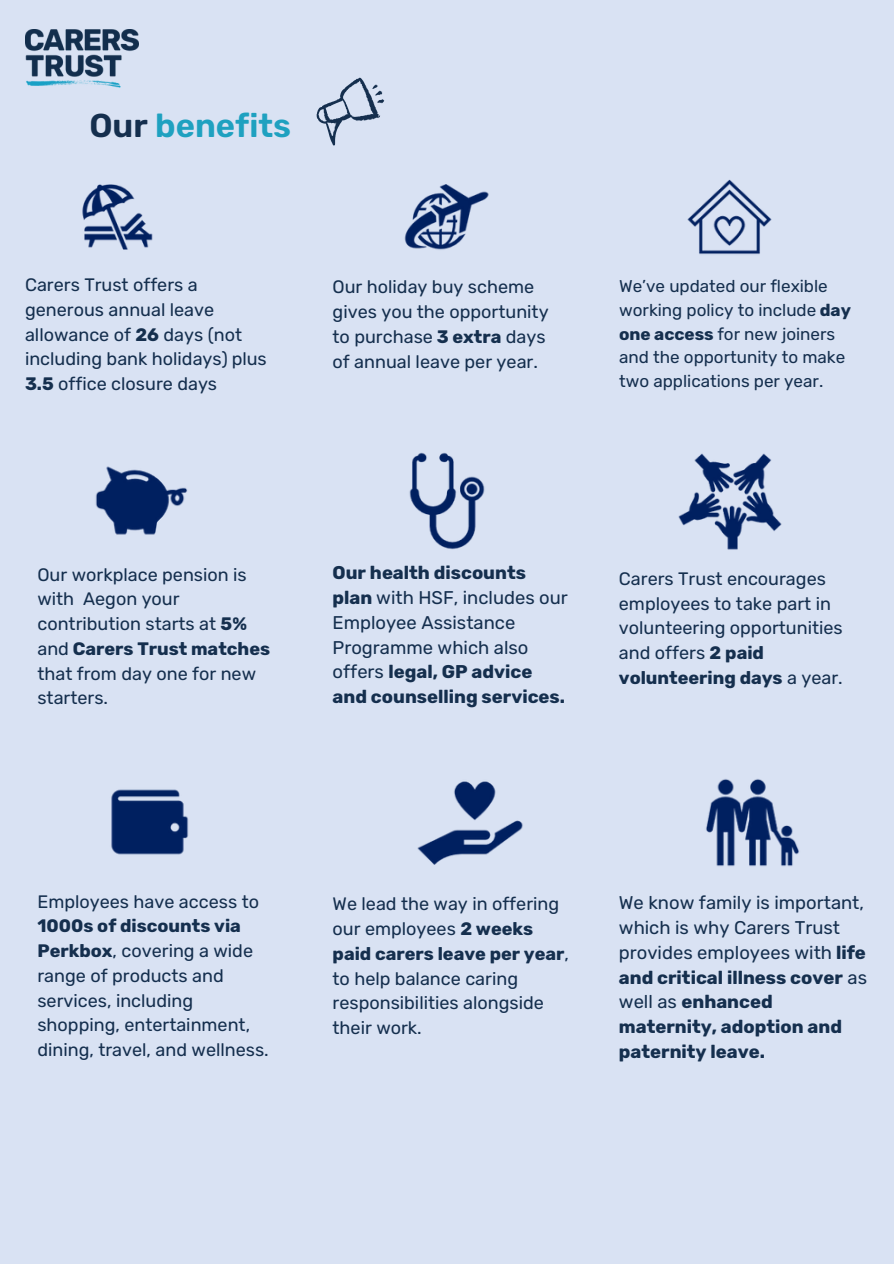
<style>
.page{position:relative;width:894px;height:1264px;background:#fff}
.page>*{position:absolute;margin:0;border:0;box-sizing:border-box;transform-origin:0 0}
.t1{font:600 33px "Rubik";color:#1fa1c0}
.t2{font:18.45px/24.8px "Rubik";color:#152f4e}
.t3{font:18px/24.8px "Rubik";color:#152f4e}
.t4{font:17.1px/23.7px "Rubik";color:#152f4e}
.s1{color:#152f4e}
.s2{font-weight:700}
</style>
<div class="page">
<div style="left:0;top:0;width:893px;height:1263px;background:#d9e2f3"></div>
<svg style="left:316px;top:78px;width:69px;height:68px"></svg>
<img style="left:25px;top:30px;width:114px;height:58px">
<img style="left:95px;top:466px;width:93px;height:69px">
<img style="left:678px;top:453px;width:104px;height:97px">
<img style="left:417px;top:781px;width:106px;height:84px">
<img style="left:706px;top:779px;width:93px;height:87px">
<img style="left:111px;top:789px;width:78px;height:66px">
<img style="left:409px;top:452px;width:76px;height:98px">
<img style="left:687px;top:179px;width:85px;height:76px">
<img style="left:404px;top:184px;width:85px;height:66px">
<img style="left:82px;top:184px;width:71px;height:66px">
<p class="t1" style="left:89px;top:106px;width:203px"><span class="s1">Our</span> benefits</p>
<p class="t3" style="left:25px;top:272px;width:243px">Carers Trust offers a generous annual leave allowance of <span class="s2">26</span> days (not including bank holidays) plus<br><span class="s2">3.5</span> office closure days</p>
<p class="t3" style="left:332px;top:275px;width:217px">Our holiday buy scheme gives you the opportunity to purchase <span class="s2">3 extra</span> days of annual leave per year.</p>
<p class="t4" style="left:619px;top:274px;width:233px">We’ve updated our flexible working policy to include <span class="s2">day one access</span> for new joiners and the opportunity to make two applications per year.</p>
<p class="t3" style="left:37px;top:562px;width:234px">Our workplace pension is with Aegon your contribution starts at <span class="s2">5% </span>and <span class="s2">Carers Trust matches </span>that from day one for new starters.</p>
<p class="t2" style="left:332px;top:560px;width:237px"><span class="s2">Our health discounts plan</span> with HSF, includes our<br>Employee Assistance<br>Programme which also offers <span class="s2">legal, GP advice and counselling services.</span></p>
<p class="t3" style="left:618px;top:566px;width:225px">Carers Trust encourages employees to take part in volunteering opportunities and offers <span class="s2">2 paid volunteering days</span> a year.</p>
<p class="t3" style="left:37px;top:889px;width:233px">Employees have access to<br><span class="s2">1000s of discounts via<br>Perkbox</span>, covering a wide range of products and services, including shopping, entertainment, dining, travel, and wellness.</p>
<p class="t3" style="left:332px;top:891px;width:238px">We lead the way in offering our employees <span class="s2">2 weeks paid carers leave per year</span>, to help balance caring responsibilities alongside their work.</p>
<p class="t2" style="left:618px;top:890px;width:249px">We know family is important, which is why Carers Trust provides employees with <span class="s2">life and critical illness cover</span> as well as <span class="s2">enhanced maternity, adoption and paternity leave.</span></p>
</div>
